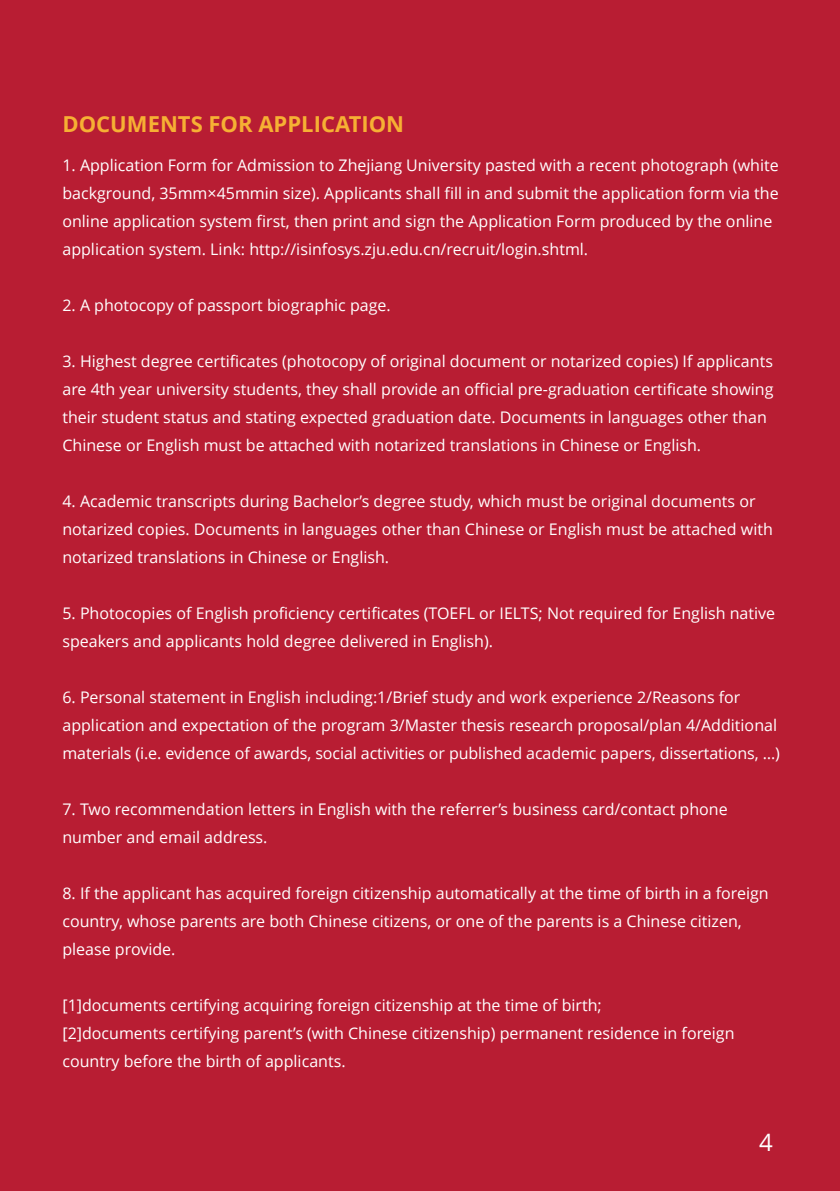
<style>
.page{position:relative;width:840px;height:1191px;background:#fff}
.page>*{position:absolute;margin:0;border:0;box-sizing:border-box;transform-origin:0 0}
.t1{font:24px "Open Sans";color:#fff}
.t2{font:700 22px "Open Sans";color:#f6b034}
.t3{font:16px/28px "Open Sans";color:#fff}
</style>
<div class="page">
<div style="left:0;top:0;width:839px;height:1191px;background:#b81d33"></div>
<h2 class="t2" style="left:62px;top:109px;width:343px">DOCUMENTS FOR APPLICATION</h2>
<p class="t3" style="left:62px;top:151px;width:717px">1. Application Form for Admission to Zhejiang University pasted with a recent photograph (white background, 35mm×45mmin size). Applicants shall fill in and submit the application form via the online application system first, then print and sign the Application Form produced by the online application system. Link: http://isinfosys.zju.edu.cn/recruit/login.shtml.</p>
<p class="t3" style="left:62px;top:291px;width:329px">2. A photocopy of passport biographic page.</p>
<p class="t3" style="left:62px;top:347px;width:712px">3. Highest degree certificates (photocopy of original document or notarized copies) If applicants are 4th year university students, they shall provide an official pre-graduation certificate showing their student status and stating expected graduation date. Documents in languages other than Chinese or English must be attached with notarized translations in Chinese or English.</p>
<p class="t3" style="left:62px;top:487px;width:711px">4. Academic transcripts during Bachelor’s degree study, which must be original documents or notarized copies. Documents in languages other than Chinese or English must be attached with notarized translations in Chinese or English.</p>
<p class="t3" style="left:62px;top:599px;width:713px">5. Photocopies of English proficiency certificates (TOEFL or IELTS; Not required for English native speakers and applicants hold degree delivered in English).</p>
<p class="t3" style="left:62px;top:683px;width:718px">6. Personal statement in English including:1/Brief study and work experience 2/Reasons for application and expectation of the program 3/Master thesis research proposal/plan 4/Additional materials (i.e. evidence of awards, social activities or published academic papers, dissertations, …)</p>
<p class="t3" style="left:62px;top:795px;width:666px">7. Two recommendation letters in English with the referrer’s business card/contact phone number and email address.</p>
<p class="t3" style="left:62px;top:879px;width:707px">8. If the applicant has acquired foreign citizenship automatically at the time of birth in a foreign country, whose parents are both Chinese citizens, or one of the parents is a Chinese citizen, please provide.</p>
<p class="t3" style="left:62px;top:991px;width:673px">[1]documents certifying acquiring foreign citizenship at the time of birth;<br>[2]documents certifying parent’s (with Chinese citizenship) permanent residence in foreign country before the birth of applicants.</p>
<h1 class="t1" style="left:758px;top:1125px;width:15px">4</h1>
</div>
